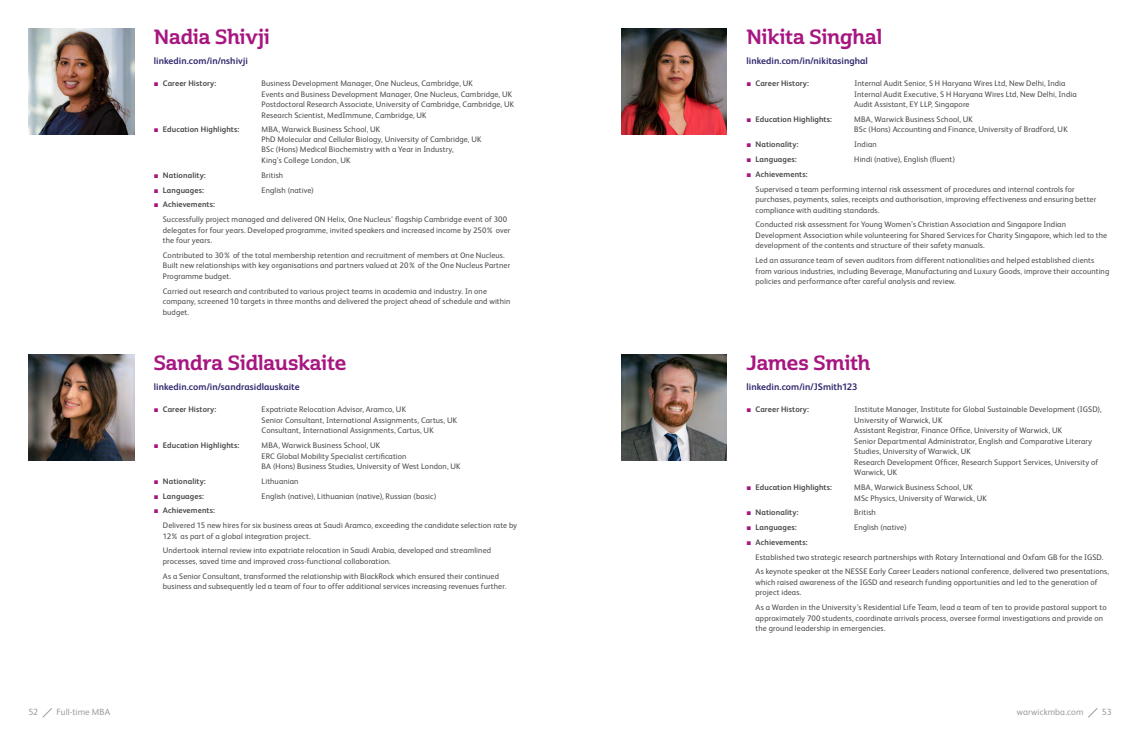
<style>
.page{position:relative;width:1140px;height:743px;background:#fff}
.page>*{position:absolute;margin:0;border:0;box-sizing:border-box;transform-origin:0 0}
.t1{font:20px "Cabrito Semi Nor Bol";letter-spacing:-.01em;color:#a71680}
.t2{font:700 9.5px "FS Albert";color:#312a6f}
.t3{font:9px "FS Albert";letter-spacing:.005em;color:#9d9d9c}
.t4{font:8px/10.5px "FS Albert";letter-spacing:.015em;color:#4a4a49}
.t5{font:700 8px "FS Albert";letter-spacing:.01em;color:#4a4a49}
.s1{font-family:"Arial";font-weight:400;color:#a71680}
.s2{font-family:"Arial";color:#a71680}
.s3{font-weight:700}
</style>
<div class="page">
<img style="left:621px;top:28px;width:106px;height:106px">
<img style="left:621px;top:354px;width:106px;height:106px">
<img style="left:28px;top:28px;width:106px;height:106px">
<img style="left:28px;top:354px;width:106px;height:106px">
<svg style="left:1088px;top:708px;width:9px;height:10px"></svg>
<svg style="left:42px;top:708px;width:10px;height:10px"></svg>
<h1 class="t1" style="left:154px;top:24px;width:118px">Nadia Shivji</h1>
<p class="t2" style="left:154px;top:54px;width:95px">linkedin.com/in/nshivji</p>
<p class="t5" style="left:154px;top:78px;width:64px"><span class="s1">■</span> Career History:</p>
<p class="t4" style="left:261px;top:78px;width:254px">Business Development Manager, One Nucleus, Cambridge, UK<br>Events and Business Development Manager, One Nucleus, Cambridge, UK Postdoctoral Research Associate, University of Cambridge, Cambridge, UK Research Scientist, MedImmune, Cambridge, UK</p>
<p class="t5" style="left:154px;top:124px;width:87px"><span class="s1">■</span> Education Highlights:</p>
<p class="t4" style="left:261px;top:124px;width:221px;line-height:10.2px">MBA, Warwick Business School, UK<br>PhD Molecular and Cellular Biology, University of Cambridge, UK BSc (Hons) Medical Biochemistry with a Year in Industry,<br>King’s College London, UK</p>
<p class="t5" style="left:154px;top:170px;width:54px"><span class="s1">■</span> Nationality:</p>
<p class="t4" style="left:261px;top:169px;width:23px">British</p>
<p class="t5" style="left:154px;top:184px;width:52px"><span class="s1">■</span> Languages:</p>
<p class="t4" style="left:261px;top:184px;width:54px">English (native)</p>
<p class="t4" style="left:163px;top:197px;width:346px;line-height:14.8px;text-indent:-9px"><span class="s2">■</span> <span class="s3">Achievements:<br></span>Successfully project managed and delivered ON Helix, One Nucleus’ flagship Cambridge event of 300</p>
<p class="t4" style="left:163px;top:224px;width:349px">delegates for four years. Developed programme, invited speakers and increased income by 250% over the four years.</p>
<p class="t4" style="left:163px;top:249px;width:349px">Contributed to 30% of the total membership retention and recruitment of members at One Nucleus.<br>Built new relationships with key organisations and partners valued at 20% of the One Nucleus Partner<br>Programme budget.</p>
<p class="t4" style="left:163px;top:285px;width:349px">Carried out research and contributed to various project teams in academia and industry. In one company, screened 10 targets in three months and delivered the project ahead of schedule and within budget.</p>
<h1 class="t1" style="left:154px;top:350px;width:194px">Sandra Sidlauskaite</h1>
<p class="t2" style="left:154px;top:380px;width:147px">linkedin.com/in/sandrasidlauskaite</p>
<p class="t5" style="left:154px;top:404px;width:64px"><span class="s1">■</span> Career History:</p>
<p class="t4" style="left:261px;top:404px;width:197px">Expatriate Relocation Advisor, Aramco, UK<br>Senior Consultant, International Assignments, Cartus, UK<br>Consultant, International Assignments, Cartus, UK</p>
<p class="t5" style="left:154px;top:440px;width:87px"><span class="s1">■</span> Education Highlights:</p>
<p class="t4" style="left:261px;top:440px;width:200px">MBA, Warwick Business School, UK<br>ERC Global Mobility Specialist certification<br>BA (Hons) Business Studies, University of West London, UK</p>
<p class="t5" style="left:154px;top:475px;width:54px"><span class="s1">■</span> Nationality:</p>
<p class="t4" style="left:261px;top:475px;width:38px">Lithuanian</p>
<p class="t5" style="left:154px;top:490px;width:52px"><span class="s1">■</span> Languages:</p>
<p class="t4" style="left:261px;top:490px;width:176px">English (native), Lithuanian (native), Russian (basic)</p>
<p class="t4" style="left:163px;top:503px;width:356px;line-height:14.8px;text-indent:-9px"><span class="s2">■</span> <span class="s3">Achievements:<br></span>Delivered 15 new hires for six business areas at Saudi Aramco, exceeding the candidate selection rate by</p>
<p class="t4" style="left:163px;top:528px;width:330px;line-height:14.8px">12% as part of a global integration project.<br>Undertook internal review into expatriate relocation in Saudi Arabia, developed and streamlined</p>
<p class="t4" style="left:163px;top:553px;width:338px;line-height:14.8px">processes, saved time and improved cross-functional collaboration.<br>As a Senior Consultant, transformed the relationship with BlackRock which ensured their continued</p>
<p class="t4" style="left:163px;top:581px;width:345px">business and subsequently led a team of four to offer additional services increasing revenues further.</p>
<h1 class="t1" style="left:746px;top:24px;width:137px">Nikita Singhal</h1>
<p class="t2" style="left:746px;top:54px;width:123px">linkedin.com/in/nikitasinghal</p>
<p class="t5" style="left:746px;top:78px;width:64px"><span class="s1">■</span> Career History:</p>
<p class="t4" style="left:854px;top:78px;width:224px">Internal Audit Senior, S H Haryana Wires Ltd, New Delhi, India<br>Internal Audit Executive, S H Haryana Wires Ltd, New Delhi, India<br>Audit Assistant, EY LLP, Singapore</p>
<p class="t5" style="left:746px;top:114px;width:87px"><span class="s1">■</span> Education Highlights:</p>
<p class="t4" style="left:854px;top:114px;width:215px">MBA, Warwick Business School, UK<br>BSc (Hons) Accounting and Finance, University of Bradford, UK</p>
<p class="t5" style="left:746px;top:139px;width:54px"><span class="s1">■</span> Nationality:</p>
<p class="t4" style="left:854px;top:139px;width:24px">Indian</p>
<p class="t5" style="left:746px;top:154px;width:52px"><span class="s1">■</span> Languages:</p>
<p class="t4" style="left:854px;top:154px;width:102px">Hindi (native), English (fluent)</p>
<p class="t4" style="left:755px;top:166px;width:321px;line-height:14.8px;text-indent:-9px"><span class="s2">■</span> <span class="s3">Achievements:<br></span>Supervised a team performing internal risk assessment of procedures and internal controls for</p>
<p class="t4" style="left:755px;top:194px;width:342px">purchases, payments, sales, receipts and authorisation, improving effectiveness and ensuring better compliance with auditing standards.</p>
<p class="t4" style="left:755px;top:219px;width:353px">Conducted risk assessment for Young Women’s Christian Association and Singapore Indian<br>Development Association while volunteering for Shared Services for Charity Singapore, which led to the development of the contents and structure of their safety manuals.</p>
<p class="t4" style="left:755px;top:255px;width:355px">Led an assurance team of seven auditors from different nationalities and helped established clients from various industries, including Beverage, Manufacturing and Luxury Goods, improve their accounting policies and performance after careful analysis and review.</p>
<h1 class="t1" style="left:746px;top:350px;width:125px">James Smith</h1>
<p class="t2" style="left:746px;top:380px;width:113px">linkedin.com/in/JSmith123</p>
<p class="t5" style="left:746px;top:404px;width:64px"><span class="s1">■</span> Career History:</p>
<p class="t4" style="left:854px;top:404px;width:249px">Institute Manager, Institute for Global Sustainable Development (IGSD), University of Warwick, UK<br>Assistant Registrar, Finance Office, University of Warwick, UK<br>Senior Departmental Administrator, English and Comparative Literary Studies, University of Warwick, UK<br>Research Development Officer, Research Support Services, University of Warwick, UK</p>
<p class="t5" style="left:746px;top:482px;width:87px"><span class="s1">■</span> Education Highlights:</p>
<p class="t4" style="left:854px;top:482px;width:134px">MBA, Warwick Business School, UK<br>MSc Physics, University of Warwick, UK</p>
<p class="t5" style="left:746px;top:507px;width:54px"><span class="s1">■</span> Nationality:</p>
<p class="t4" style="left:854px;top:507px;width:23px">British</p>
<p class="t5" style="left:746px;top:522px;width:52px"><span class="s1">■</span> Languages:</p>
<p class="t4" style="left:854px;top:522px;width:54px">English (native)</p>
<p class="t4" style="left:755px;top:534px;width:355px;line-height:14.8px;text-indent:-9px"><span class="s2">■</span> <span class="s3">Achievements:<br></span>Established two strategic research partnerships with Rotary International and Oxfam GB for the IGSD.<br>As keynote speaker at the NESSE Early Career Leaders national conference, delivered two presentations,</p>
<p class="t4" style="left:755px;top:576px;width:344px">which raised awareness of the IGSD and research funding opportunities and led to the generation of project ideas.</p>
<p class="t4" style="left:755px;top:602px;width:353px">As a Warden in the University’s Residential Life Team, lead a team of ten to provide pastoral support to approximately 700 students, coordinate arrivals process, oversee formal investigations and provide on the ground leadership in emergencies.</p>
<p class="t3" style="left:28px;top:706px;width:11px">52</p>
<p class="t3" style="left:56px;top:706px;width:55px">Full-time MBA</p>
<p class="t3" style="left:1016px;top:706px;width:68px">warwickmba.com</p>
<p class="t3" style="left:1101px;top:706px;width:11px">53</p>
</div>
